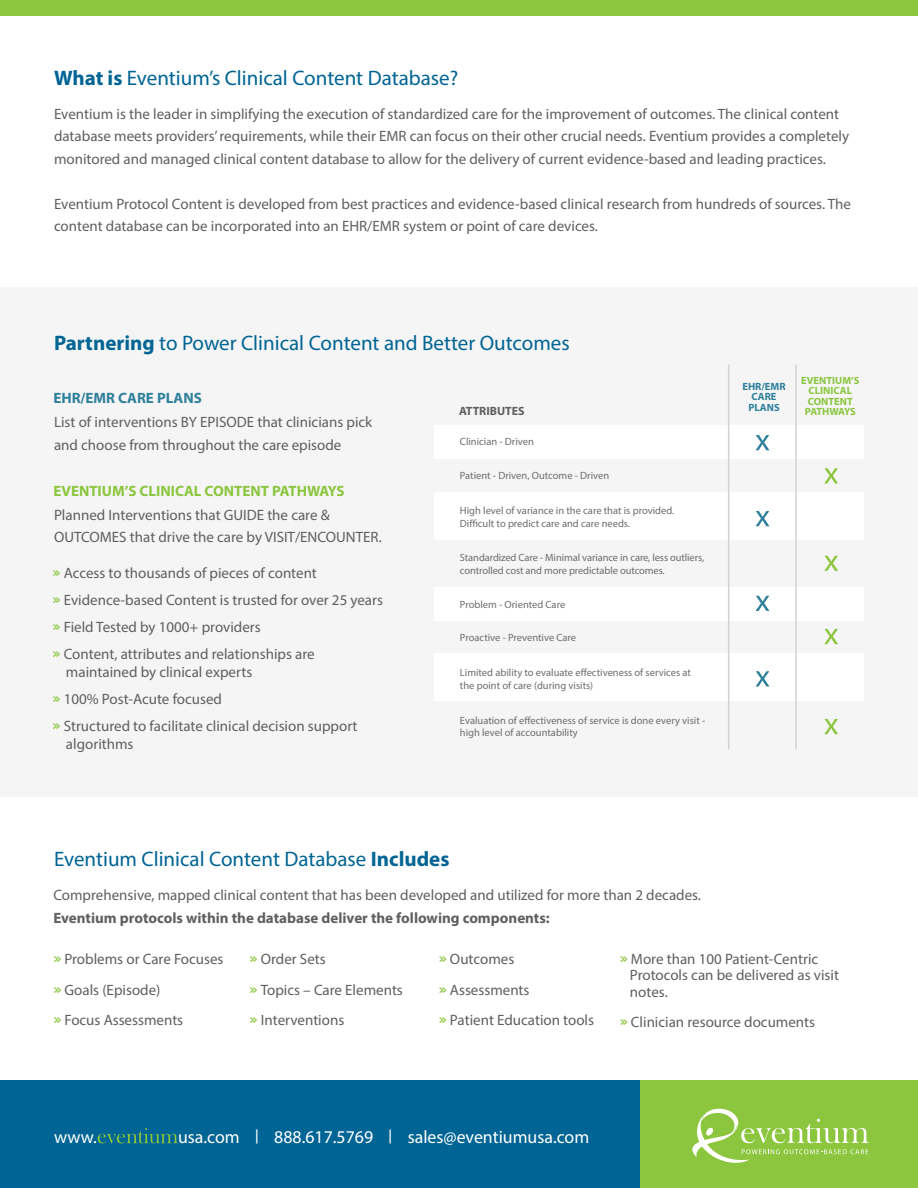
<style>
.page{position:relative;width:918px;height:1188px;background:#fff}
.page>*{position:absolute;margin:0;border:0;box-sizing:border-box;transform-origin:0 0}
.t1{font:21px "Myriad Pro";color:#006494}
.t2{font:18px "Myriad Pro";color:#fff}
.t3{font:15px/22.5px "Myriad Pro";color:#5f5f62}
.t4{font:700 15px "Myriad Pro";color:#5f5f62}
.t5{font:700 15px "Myriad Pro";color:#8bc63e}
.t6{font:700 15px "Myriad Pro";color:#2f809b}
.t7{font:700 12px "Myriad Pro";color:#5f5f62}
.t8{font:10.5px/12.6px "Myriad Pro";color:#6c6d70}
.t9{font:700 10.5px/10.5px "Myriad Pro";color:#8bc63e}
.t10{font:700 10.5px "Myriad Pro";color:#2f809b}
.t11{font:700 10.5px "Myriad Pro";letter-spacing:-.055em;color:#8bc63e}
.s1{font-weight:700}
.s2{font-family:"Blue Century";color:#8bc63e}
</style>
<div class="page">
<div style="left:0;top:287px;width:918px;height:509px;background:#f5f5f6"></div>
<div style="left:0;top:1081px;width:642px;height:107px;background:#006494"></div>
<svg style="left:98px;top:1128px;width:80px;height:15px"></svg>
<div style="left:0;top:0;width:918px;height:15px;background:#8bc63e"></div>
<div style="left:641px;top:1081px;width:277px;height:107px;background:#8bc63e"></div>
<svg style="left:692px;top:1109px;width:177px;height:54px"></svg>
<div style="left:434px;top:425px;width:430px;height:34px;background:#fff"></div>
<div style="left:434px;top:654px;width:430px;height:47px;background:#fff"></div>
<div style="left:434px;top:587px;width:430px;height:33px;background:#fff"></div>
<div style="left:434px;top:492px;width:430px;height:48px;background:#fff"></div>
<svg style="left:756px;top:671px;width:14px;height:16px"></svg>
<svg style="left:756px;top:596px;width:14px;height:15px"></svg>
<svg style="left:756px;top:511px;width:14px;height:15px"></svg>
<svg style="left:756px;top:435px;width:14px;height:15px"></svg>
<svg style="left:824px;top:719px;width:14px;height:15px"></svg>
<svg style="left:824px;top:629px;width:14px;height:15px"></svg>
<svg style="left:824px;top:556px;width:14px;height:15px"></svg>
<svg style="left:824px;top:468px;width:14px;height:15px"></svg>
<hr style="left:795px;top:365px;width:2px;height:385px;background:#d1d2d4">
<hr style="left:728px;top:365px;width:1px;height:385px;background:#d1d2d4">
<p class="t1" style="left:54px;top:65px;width:406px"><span class="s1">What is</span> Eventium’s Clinical Content Database?</p>
<p class="t3" style="left:54px;top:102px;width:797px">Eventium is the leader in simplifying the execution of standardized care for the improvement of outcomes. The clinical content database meets providers’ requirements, while their EMR can focus on their other crucial needs. Eventium provides a completely monitored and managed clinical content database to allow for the delivery of current evidence-based and leading practices.</p>
<p class="t3" style="left:54px;top:192px;width:798px">Eventium Protocol Content is developed from best practices and evidence-based clinical research from hundreds of sources. The content database can be incorporated into an EHR/EMR system or point of care devices.</p>
<p class="t1" style="left:54px;top:330px;width:517px"><span class="s1">Partnering</span> to Power Clinical Content and Better Outcomes</p>
<p class="t6" style="left:53px;top:388px;width:150px">EHR/EMR CARE PLANS</p>
<p class="t3" style="left:54px;top:411px;width:320px">List of interventions BY EPISODE that clinicians pick and choose from throughout the care episode</p>
<p class="t5" style="left:53px;top:481px;width:293px">EVENTIUM’S CLINICAL CONTENT PATHWAYS</p>
<p class="t3" style="left:54px;top:503px;width:329px">Planned Interventions that GUIDE the care &amp;<br>OUTCOMES that drive the care by VISIT/ENCOUNTER.</p>
<p class="t3" style="left:53px;top:561px;width:265px"><span class="s2">»</span> Access to thousands of pieces of content</p>
<p class="t3" style="left:53px;top:588px;width:331px"><span class="s2">»</span> Evidence-based Content is trusted for over 25 years</p>
<p class="t3" style="left:53px;top:615px;width:209px"><span class="s2">»</span> Field Tested by 1000+ providers</p>
<p class="t3" style="left:53px;top:642px;width:263px"><span class="s2">»</span> Content, attributes and relationships are</p>
<p class="t3" style="left:66px;top:660px;width:188px">maintained by clinical experts</p>
<p class="t3" style="left:53px;top:687px;width:170px"><span class="s2">»</span> 100% Post-Acute focused</p>
<p class="t3" style="left:53px;top:714px;width:306px"><span class="s2">»</span> Structured to facilitate clinical decision support</p>
<p class="t3" style="left:66px;top:732px;width:69px">algorithms</p>
<p class="t7" style="left:459px;top:403px;width:67px">ATTRIBUTES</p>
<p class="t8" style="left:460px;top:435px;width:75px">Clinician - Driven</p>
<p class="t8" style="left:460px;top:469px;width:151px">Patient - Driven, Outcome - Driven</p>
<p class="t8" style="left:460px;top:504px;width:216px">High level of variance in the care that is provided.<br>Difficult to predict care and care needs.</p>
<p class="t8" style="left:460px;top:551px;width:246px">Standardized Care - Minimal variance in care, less outliers, controlled cost and more predictable outcomes.</p>
<p class="t8" style="left:460px;top:598px;width:107px">Problem - Oriented Care</p>
<p class="t8" style="left:460px;top:631px;width:118px">Proactive - Preventive Care</p>
<p class="t8" style="left:460px;top:666px;width:233px">Limited ability to evaluate effectiveness of services at the point of care (during visits)</p>
<p class="t8" style="left:460px;top:714px;width:247px">Evaluation of effectiveness of service is done every visit - high level of accountability</p>
<p class="t10" style="left:742px;top:379px;width:45px">EHR/EMR</p>
<p class="t10" style="left:751px;top:390px;width:27px">CARE</p>
<p class="t10" style="left:748px;top:400px;width:33px">PLANS</p>
<p class="t9" style="left:801px;top:374px;width:60px">EVENTIUM’S</p>
<p class="t9" style="left:808px;top:385px;width:47px">CLINICAL<br>CONTENT</p>
<p class="t11" style="left:805px;top:405px;width:52px">PATHWAYS</p>
<p class="t1" style="left:54px;top:846px;width:397px">Eventium Clinical Content Database <span class="s1">Includes</span></p>
<p class="t3" style="left:53px;top:884px;width:649px">Comprehensive, mapped clinical content that has been developed and utilized for more than 2 decades.</p>
<p class="t4" style="left:53px;top:908px;width:498px">Eventium protocols within the database deliver the following components:</p>
<p class="t3" style="left:54px;top:947px;width:171px"><span class="s2">»</span> Problems or Care Focuses</p>
<p class="t3" style="left:54px;top:978px;width:108px"><span class="s2">»</span> Goals (Episode)</p>
<p class="t3" style="left:54px;top:1009px;width:131px"><span class="s2">»</span> Focus Assessments</p>
<p class="t3" style="left:250px;top:947px;width:77px"><span class="s2">»</span> Order Sets</p>
<p class="t3" style="left:250px;top:978px;width:154px"><span class="s2">»</span> Topics – Care Elements</p>
<p class="t3" style="left:250px;top:1009px;width:95px"><span class="s2">»</span> Interventions</p>
<p class="t3" style="left:440px;top:947px;width:76px"><span class="s2">»</span> Outcomes</p>
<p class="t3" style="left:440px;top:978px;width:92px"><span class="s2">»</span> Assessments</p>
<p class="t3" style="left:440px;top:1009px;width:156px"><span class="s2">»</span> Patient Education tools</p>
<p class="t3" style="left:620px;top:947px;width:199px"><span class="s2">»</span> More than 100 Patient-Centric</p>
<p class="t3" style="left:630px;top:964px;width:211px">Protocols can be delivered as visit</p>
<p class="t3" style="left:630px;top:980px;width:39px">notes.</p>
<p class="t3" style="left:620px;top:1011px;width:196px"><span class="s2">»</span> Clinician resource documents</p>
<p class="t2" style="left:54px;top:1126px;width:44px">www.</p>
<p class="t2" style="left:178px;top:1126px;width:413px">usa.com <sup>|</sup> 888.617.5769 <sup>|</sup> sales@eventiumusa.com</p>
</div>
